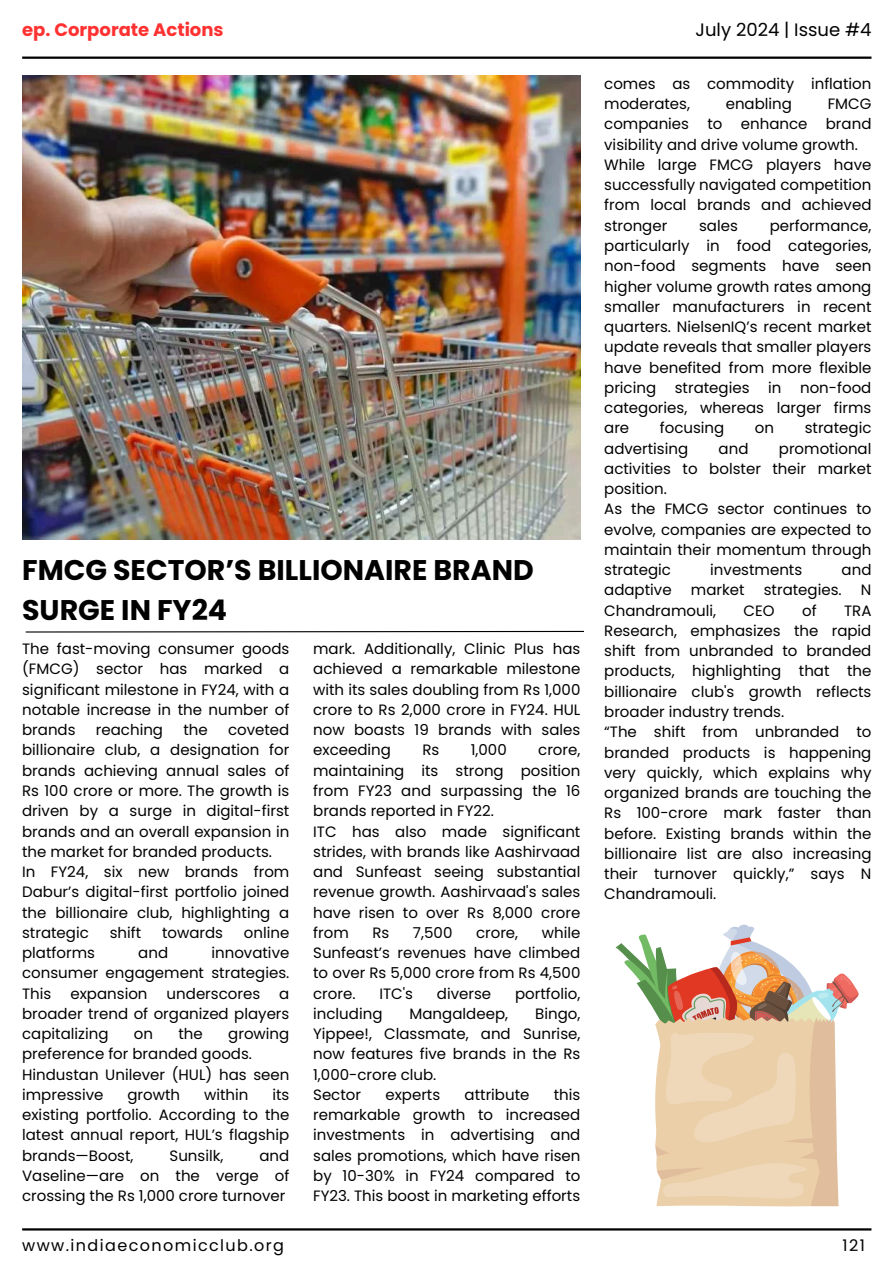
<style>
.page{position:relative;width:894px;height:1264px;background:#fff}
.page>*{position:absolute;margin:0;border:0;box-sizing:border-box;transform-origin:0 0}
.t1{font:700 28.35px/39.3px "Poppins";color:#000}
.t2{font:700 18px "Poppins";color:#ff3131}
.t3{font:18px "Poppins";color:#000}
.t4{font:16.05px "Poppins";letter-spacing:.09em;color:#000}
.t5{font:15px/20.2px "Poppins";color:#000;text-align:justify}
</style>
<div class="page">
<hr style="left:22px;top:1228px;width:849px;height:2px;background:#000">
<hr style="left:22px;top:57px;width:849px;height:2px;background:#000">
<svg style="left:25px;top:630px;width:559px;height:3px"></svg>
<img style="left:23px;top:76px;width:557px;height:463px">
<svg style="left:615px;top:924px;width:244px;height:283px"></svg>
<p class="t2" style="left:22px;top:17px;width:203px">ep. Corporate Actions</p>
<p class="t3" style="left:695px;top:17px;width:177px">July 2024 | Issue #4</p>
<h1 class="t1" style="left:22px;top:550px;width:513px">FMCG SECTOR’S BILLIONAIRE BRAND<br>SURGE IN FY24</h1>
<p class="t5" style="left:313px;top:638px;width:269px">mark. Additionally, Clinic Plus has achieved a remarkable milestone with its sales doubling from Rs 1,000 crore to Rs 2,000 crore in FY24. HUL now boasts 19 brands with sales exceeding</p>
<p class="t5" style="left:22px;top:638px;width:269px">The fast-moving consumer goods (FMCG) sector has marked a significant milestone in FY24, with a notable increase in the number of brands</p>
<p class="t5" style="left:96px;top:719px;width:69px">reaching</p>
<p class="t5" style="left:183px;top:719px;width:26px">the</p>
<p class="t5" style="left:22px;top:719px;width:269px;text-align:left;text-indent:206px">coveted billionaire club, a designation for brands achieving annual sales of<br>Rs 100 crore or more. The growth is driven by a surge in digital-first brands and an overall expansion in the market for branded products.<br>In FY24, six new brands from<br>Dabur’s digital-first portfolio joined the billionaire club, highlighting a strategic</p>
<p class="t5" style="left:422px;top:740px;width:18px">Rs</p>
<p class="t5" style="left:470px;top:740px;width:38px">1,000</p>
<p class="t5" style="left:313px;top:740px;width:269px;text-align:left;text-indent:225px">crore, maintaining its strong position from FY23 and surpassing the 16 brands reported in FY22.<br>ITC has also made significant strides, with brands like Aashirvaad and Sunfeast seeing substantial revenue growth. Aashirvaad's sales have risen to over Rs 8,000 crore from</p>
<p class="t5" style="left:110px;top:922px;width:33px">shift</p>
<p class="t5" style="left:162px;top:922px;width:63px">towards</p>
<p class="t5" style="left:244px;top:922px;width:47px">online</p>
<p class="t5" style="left:313px;top:922px;width:269px;text-indent:228px">while Sunfeast’s revenues have climbed to over Rs 5,000 crore from Rs 4,500 crore.</p>
<p class="t5" style="left:372px;top:922px;width:18px">Rs</p>
<p class="t5" style="left:413px;top:922px;width:41px">7,500</p>
<p class="t5" style="left:476px;top:922px;width:44px">crore,</p>
<p class="t5" style="left:22px;top:942px;width:74px">platforms</p>
<p class="t5" style="left:138px;top:942px;width:31px">and</p>
<p class="t5" style="left:22px;top:942px;width:269px;text-indent:189px">innovative consumer engagement strategies.<br>This</p>
<p class="t5" style="left:379px;top:983px;width:35px">ITC's</p>
<p class="t5" style="left:437px;top:983px;width:56px">diverse</p>
<p class="t5" style="left:515px;top:983px;width:67px">portfolio,</p>
<p class="t5" style="left:313px;top:1003px;width:71px">including</p>
<p class="t5" style="left:409px;top:1003px;width:100px">Mangaldeep,</p>
<p class="t5" style="left:70px;top:983px;width:79px">expansion</p>
<p class="t5" style="left:167px;top:983px;width:95px">underscores</p>
<p class="t5" style="left:22px;top:983px;width:269px;text-indent:257px">a broader trend of organized players capitalizing</p>
<p class="t5" style="left:313px;top:1003px;width:269px;text-align:left;text-indent:222px">Bingo,<br>Yippee!, Classmate, and Sunrise, now features five brands in the Rs<br>1,000-crore club.<br>Sector</p>
<p class="t5" style="left:22px;top:1023px;width:269px;text-align:left;text-indent:206px">growing preference for branded goods.<br>Hindustan Unilever (HUL) has seen impressive</p>
<p class="t5" style="left:134px;top:1023px;width:21px">on</p>
<p class="t5" style="left:178px;top:1023px;width:26px">the</p>
<p class="t5" style="left:22px;top:1084px;width:269px;text-indent:250px">its existing portfolio. According to the latest annual report, HUL’s flagship brands—Boost,</p>
<p class="t5" style="left:127px;top:1084px;width:54px">growth</p>
<p class="t5" style="left:204px;top:1084px;width:46px">within</p>
<p class="t5" style="left:313px;top:1084px;width:269px;text-indent:240px">this remarkable growth to increased investments in advertising and sales promotions, which have risen by 10-30% in FY24 compared to FY23. This boost in marketing efforts</p>
<p class="t5" style="left:385px;top:1084px;width:56px">experts</p>
<p class="t5" style="left:464px;top:1084px;width:66px">attribute</p>
<p class="t5" style="left:169px;top:1145px;width:55px">Sunsilk,</p>
<p class="t5" style="left:22px;top:1145px;width:269px;text-indent:237px">and Vaseline—are on the verge of crossing the Rs 1,000 crore turnover</p>
<p class="t5" style="left:604px;top:74px;width:269px">comes as commodity inflation moderates,</p>
<p class="t5" style="left:725px;top:94px;width:68px">enabling</p>
<p class="t5" style="left:604px;top:94px;width:269px;text-align:left;text-indent:223px">FMCG companies to enhance brand visibility and drive volume growth.<br>While large FMCG players have successfully navigated competition from local brands and achieved stronger</p>
<p class="t5" style="left:604px;top:215px;width:269px;text-indent:165px">performance, particularly in food categories, non-food segments have seen higher volume growth rates among smaller manufacturers in recent quarters. NielsenIQ’s recent market update reveals that smaller players have benefited from more flexible pricing strategies in non-food categories, whereas larger firms are</p>
<p class="t5" style="left:699px;top:215px;width:40px">sales</p>
<p class="t5" style="left:659px;top:418px;width:66px">focusing</p>
<p class="t5" style="left:754px;top:418px;width:21px">on</p>
<p class="t5" style="left:804px;top:418px;width:68px">strategic</p>
<p class="t5" style="left:604px;top:438px;width:85px">advertising</p>
<p class="t5" style="left:718px;top:438px;width:31px">and</p>
<p class="t5" style="left:604px;top:438px;width:269px;text-align:left;text-indent:174px">promotional activities to bolster their market position.<br>As the FMCG sector continues to evolve, companies are expected to maintain their momentum through strategic</p>
<p class="t5" style="left:710px;top:560px;width:93px">investments</p>
<p class="t5" style="left:841px;top:560px;width:31px">and</p>
<p class="t5" style="left:604px;top:580px;width:69px">adaptive</p>
<p class="t5" style="left:690px;top:580px;width:55px">market</p>
<p class="t5" style="left:763px;top:580px;width:79px">strategies.</p>
<p class="t5" style="left:860px;top:580px;width:12px">N</p>
<p class="t5" style="left:604px;top:600px;width:113px">Chandramouli,</p>
<p class="t5" style="left:743px;top:600px;width:33px">CEO</p>
<p class="t5" style="left:801px;top:600px;width:16px">of</p>
<p class="t5" style="left:604px;top:600px;width:269px;text-align:left;text-indent:240px">TRA<br>Research, emphasizes the rapid shift from unbranded to branded products, highlighting that the billionaire club's growth reflects broader industry trends.<br>“The shift from unbranded to branded products is happening very quickly, which explains why organized brands are touching the<br>Rs 100-crore mark faster than before. Existing brands within the billionaire list are also increasing their turnover quickly,” says N<br>Chandramouli.</p>
<p class="t4" style="left:22px;top:1234px;width:263px">www.indiaeconomicclub.org</p>
<p class="t4" style="left:842px;top:1234px;width:24px">121</p>
</div>
